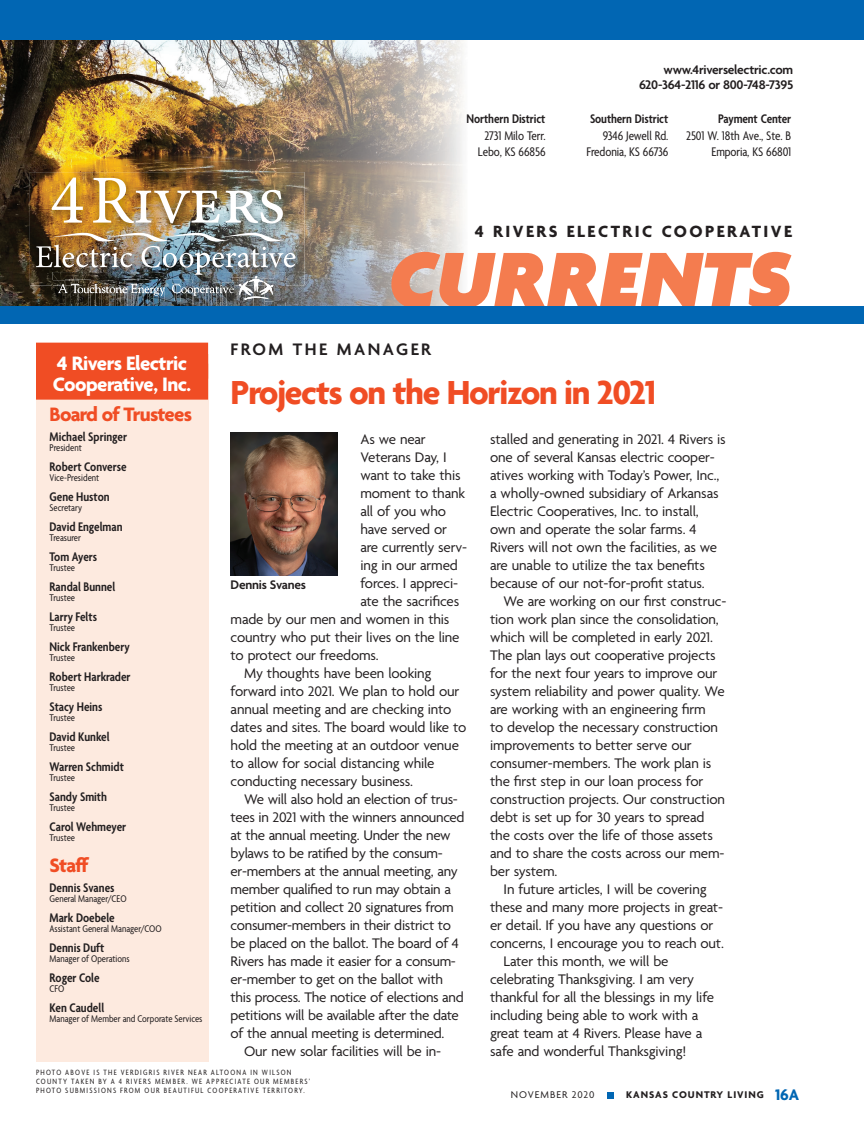
<style>
.page{position:relative;width:864px;height:1134px;background:#fff}
.page>*{position:absolute;margin:0;border:0;box-sizing:border-box;transform-origin:0 0}
.t1{font:italic 900 85.5px "Agenda";letter-spacing:.01em;color:#f47c4f}
.t2{font:700 36px "Agenda";letter-spacing:-.035em;color:#f04d24}
.t3{font:700 21px/21px "Agenda";letter-spacing:-.025em;color:#fff}
.t4{font:700 21px "Agenda";letter-spacing:-.035em;color:#f04d24}
.t5{font:600 18px "Agenda";letter-spacing:.14em;color:#231f20}
.t6{font:700 17.55px "Agenda";letter-spacing:.14em;color:#231f20}
.t7{font:15px/18px "Agenda";letter-spacing:-.01em;color:#231f20}
.t8{font:600 condensed 13.5px "Agenda";color:#231f20}
.t9{font:condensed 13.5px/16.5px "Agenda";letter-spacing:-.005em;color:#231f20;text-align:right}
.t10{font:600 13.5px/15px "Agenda";letter-spacing:-.02em;color:#231f20;text-align:right}
.t11{font:condensed 10.5px "Agenda";color:#231f20}
.t12{font:700 10.5px "Agenda";letter-spacing:.09em;color:#231f20}
.t13{font:10.5px "Agenda";letter-spacing:.09em;color:#231f20}
.t14{font:condensed 8.25px/9px "Agenda";letter-spacing:.15em;color:#231f20}
.s1{font-size:16.5px;color:#0166b3}
</style>
<div class="page">
<img style="left:0;top:40px;width:260px;height:177px">
<img style="left:260px;top:40px;width:203px;height:226px">
<img style="left:0;top:217px;width:36px;height:89px">
<img style="left:296px;top:266px;width:167px;height:40px">
<img style="left:30px;top:172px;width:275px;height:114px">
<svg style="left:52px;top:178px;width:31px;height:45px"></svg>
<img style="left:93px;top:178px;width:127px;height:45px">
<svg style="left:226px;top:190px;width:57px;height:34px"></svg>
<img style="left:231px;top:432px;width:107px;height:144px">
<div style="left:0;top:0;width:864px;height:40px;background:#0166b3"></div>
<div style="left:607px;top:1092px;width:7px;height:7px;background:#0166b3"></div>
<div style="left:36px;top:355px;width:172px;height:707px;background:#fdeadf"></div>
<div style="left:36px;top:343px;width:172px;height:36px;background:#f04d24"></div>
<div style="left:36px;top:364px;width:172px;height:36px;background:#f04d24"></div>
<img style="left:36px;top:232px;width:260px;height:74px">
<div style="left:0;top:306px;width:864px;height:18px;background:#0166b3"></div>
<p class="t8" style="left:467px;top:112px;width:80px">Northern District</p>
<p class="t9" style="left:478px;top:128px;width:69px;text-align:center">2731 Milo Terr.<br>Lebo, KS 66856</p>
<p class="t10" style="left:639px;top:63px;width:156px">www.4riverselectric.com<br>620-364-2116 or 800-748-7395</p>
<p class="t8" style="left:590px;top:112px;width:80px">Southern District</p>
<p class="t9" style="left:587px;top:128px;width:83px">9346 Jewell Rd.<br>Fredonia, KS 66736</p>
<p class="t8" style="left:718px;top:112px;width:74px">Payment Center</p>
<p class="t9" style="left:686px;top:128px;width:107px">2501 W. 18th Ave., Ste. B<br>Emporia, KS 66801</p>
<p class="t6" style="left:475px;top:222px;width:319px">4 RIVERS ELECTRIC COOPERATIVE</p>
<h3 class="t3" style="left:53px;top:354px;width:140px">4 Rivers Electric<br>Cooperative, Inc.</h3>
<h3 class="t4" style="left:50px;top:403px;width:144px">Board of Trustees</h3>
<p class="t8" style="left:50px;top:429px;width:79px">Michael Springer</p>
<p class="t11" style="left:50px;top:442px;width:34px">President</p>
<p class="t8" style="left:50px;top:459px;width:79px">Robert Converse</p>
<p class="t11" style="left:50px;top:472px;width:51px">Vice-President</p>
<p class="t8" style="left:50px;top:489px;width:62px">Gene Huston</p>
<p class="t11" style="left:50px;top:502px;width:34px">Secretary</p>
<p class="t8" style="left:50px;top:519px;width:75px">David Engelman</p>
<p class="t11" style="left:50px;top:532px;width:33px">Treasurer</p>
<p class="t8" style="left:50px;top:549px;width:49px">Tom Ayers</p>
<p class="t11" style="left:50px;top:562px;width:27px">Trustee</p>
<p class="t8" style="left:50px;top:579px;width:67px">Randal Bunnel</p>
<p class="t11" style="left:50px;top:592px;width:27px">Trustee</p>
<p class="t8" style="left:50px;top:609px;width:49px">Larry Felts</p>
<p class="t11" style="left:50px;top:622px;width:27px">Trustee</p>
<p class="t8" style="left:50px;top:639px;width:82px">Nick Frankenbery</p>
<p class="t11" style="left:50px;top:652px;width:27px">Trustee</p>
<p class="t8" style="left:50px;top:669px;width:83px">Robert Harkrader</p>
<p class="t11" style="left:50px;top:682px;width:27px">Trustee</p>
<p class="t8" style="left:50px;top:699px;width:54px">Stacy Heins</p>
<p class="t11" style="left:50px;top:712px;width:27px">Trustee</p>
<p class="t8" style="left:50px;top:729px;width:62px">David Kunkel</p>
<p class="t11" style="left:50px;top:742px;width:27px">Trustee</p>
<p class="t8" style="left:50px;top:759px;width:76px">Warren Schmidt</p>
<p class="t11" style="left:50px;top:772px;width:27px">Trustee</p>
<p class="t8" style="left:50px;top:789px;width:59px">Sandy Smith</p>
<p class="t11" style="left:50px;top:802px;width:27px">Trustee</p>
<p class="t8" style="left:50px;top:819px;width:78px">Carol Wehmeyer</p>
<p class="t11" style="left:50px;top:832px;width:27px">Trustee</p>
<h3 class="t4" style="left:50px;top:854px;width:42px">Staff</h3>
<p class="t8" style="left:50px;top:880px;width:67px">Dennis Svanes</p>
<p class="t11" style="left:50px;top:893px;width:79px">General Manager/CEO</p>
<p class="t8" style="left:50px;top:910px;width:67px">Mark Doebele</p>
<p class="t11" style="left:50px;top:923px;width:114px">Assistant General Manager/COO</p>
<p class="t8" style="left:50px;top:940px;width:56px">Dennis Duft</p>
<p class="t11" style="left:50px;top:953px;width:82px">Manager of Operations</p>
<p class="t8" style="left:50px;top:970px;width:52px">Roger Cole</p>
<p class="t11" style="left:50px;top:983px;width:16px">CFO</p>
<p class="t8" style="left:50px;top:1000px;width:56px">Ken Caudell</p>
<p class="t11" style="left:50px;top:1013px;width:155px">Manager of Member and Corporate Services</p>
<h1 class="t1" style="left:389px;top:234px;width:405px">CURRENTS</h1>
<p class="t5" style="left:231px;top:339px;width:202px">FROM THE MANAGER</p>
<h2 class="t2" style="left:231px;top:373px;width:427px">Projects on the Horizon in 2021</h2>
<p class="t7" style="left:360px;top:431px;width:67px">As we near</p>
<p class="t7" style="left:360px;top:449px;width:88px">Veterans Day, I</p>
<p class="t7" style="left:360px;top:467px;width:102px">want to take this</p>
<p class="t7" style="left:360px;top:485px;width:106px">moment to thank</p>
<p class="t7" style="left:360px;top:503px;width:87px">all of you who</p>
<p class="t7" style="left:360px;top:521px;width:88px">have served or</p>
<p class="t7" style="left:360px;top:539px;width:108px">are currently serv-</p>
<p class="t7" style="left:360px;top:557px;width:99px">ing in our armed</p>
<p class="t7" style="left:360px;top:575px;width:99px">forces. I appreci-</p>
<p class="t7" style="left:360px;top:593px;width:100px">ate the sacrifices</p>
<p class="t7" style="left:231px;top:611px;width:220px">made by our men and women in this</p>
<p class="t7" style="left:231px;top:629px;width:230px">country who put their lives on the line</p>
<p class="t7" style="left:231px;top:647px;width:150px">to protect our freedoms.</p>
<p class="t7" style="left:244px;top:665px;width:189px">My thoughts have been looking</p>
<p class="t7" style="left:231px;top:683px;width:230px">forward into 2021. We plan to hold our</p>
<p class="t7" style="left:231px;top:701px;width:222px">annual meeting and are checking into</p>
<p class="t7" style="left:231px;top:719px;width:237px">dates and sites. The board would like to</p>
<p class="t7" style="left:231px;top:737px;width:230px">hold the meeting at an outdoor venue</p>
<p class="t7" style="left:231px;top:755px;width:205px">to allow for social distancing while</p>
<p class="t7" style="left:231px;top:773px;width:184px">conducting necessary business.</p>
<p class="t7" style="left:244px;top:791px;width:215px">We will also hold an election of trus-</p>
<p class="t7" style="left:231px;top:809px;width:236px">tees in 2021 with the winners announced</p>
<p class="t7" style="left:231px;top:827px;width:222px">at the annual meeting. Under the new</p>
<p class="t7" style="left:231px;top:845px;width:214px">bylaws to be ratified by the consum-</p>
<p class="t7" style="left:231px;top:863px;width:229px">er-members at the annual meeting, any</p>
<p class="t7" style="left:231px;top:881px;width:222px">member qualified to run may obtain a</p>
<p class="t7" style="left:231px;top:899px;width:225px">petition and collect 20 signatures from</p>
<p class="t7" style="left:231px;top:917px;width:222px">consumer-members in their district to</p>
<p class="t7" style="left:231px;top:935px;width:230px">be placed on the ballot. The board of 4</p>
<p class="t7" style="left:231px;top:953px;width:227px">Rivers has made it easier for a consum-</p>
<p class="t7" style="left:231px;top:971px;width:214px">er-member to get on the ballot with</p>
<p class="t7" style="left:231px;top:989px;width:235px">this process. The notice of elections and</p>
<p class="t7" style="left:231px;top:1007px;width:230px">petitions will be available after the date</p>
<p class="t7" style="left:231px;top:1025px;width:215px">of the annual meeting is determined.</p>
<p class="t7" style="left:244px;top:1043px;width:199px">Our new solar facilities will be in-</p>
<p class="t7" style="left:490px;top:431px;width:237px">stalled and generating in 2021. 4 Rivers is one of several Kansas electric cooper&shy;atives working with Today’s Power, Inc., a wholly-owned subsidiary of Arkansas Electric Cooperatives, Inc. to install, own and operate the solar farms. 4<br>Rivers will not own the facilities, as we are unable to utilize the tax benefits because of our not-for-profit status.</p>
<p class="t7" style="left:490px;top:593px;width:238px;text-indent:14px">We are working on our first construc&shy;tion work plan since the consolidation, which will be completed in early 2021.<br>The plan lays out cooperative projects for the next four years to improve our system reliability and power quality. We are working with an engineering firm<br>to develop the necessary construction improvements to better serve our consumer-members. The work plan is the first step in our loan process for construction projects. Our construction debt is set up for 30 years to spread the costs over the life of those assets and to share the costs across our mem&shy;ber system.</p>
<p class="t7" style="left:504px;top:881px;width:205px">In future articles, I will be covering</p>
<p class="t7" style="left:490px;top:899px;width:234px">these and many more projects in great-</p>
<p class="t7" style="left:490px;top:917px;width:225px">er detail. If you have any questions or</p>
<p class="t7" style="left:490px;top:935px;width:236px">concerns, I encourage you to reach out.</p>
<p class="t7" style="left:504px;top:953px;width:166px">Later this month, we will be</p>
<p class="t7" style="left:490px;top:971px;width:205px">celebrating Thanksgiving. I am very</p>
<p class="t7" style="left:490px;top:989px;width:226px">thankful for all the blessings in my life</p>
<p class="t7" style="left:490px;top:1007px;width:210px">including being able to work with a</p>
<p class="t7" style="left:490px;top:1025px;width:214px">great team at 4 Rivers. Please have a</p>
<p class="t7" style="left:490px;top:1043px;width:198px">safe and wonderful Thanksgiving!</p>
<p class="t10" style="left:231px;top:578px;width:77px">Dennis Svanes</p>
<p class="t14" style="left:36px;top:1068px;width:276px">PHOTO ABOVE IS THE VERDIGRIS RIVER NEAR ALTOONA IN WILSON<br>COUNTY TAKEN BY A 4 RIVERS MEMBER. WE APPRECIATE OUR MEMBERS’<br>PHOTO SUBMISSIONS FROM OUR BEAUTIFUL COOPERATIVE TERRITORY.</p>
<p class="t13" style="left:511px;top:1089px;width:85px">NOVEMBER 2020</p>
<p class="t12" style="left:626px;top:1089px;width:175px">KANSAS COUNTRY LIVING <span class="s1">16A</span></p>
</div>
